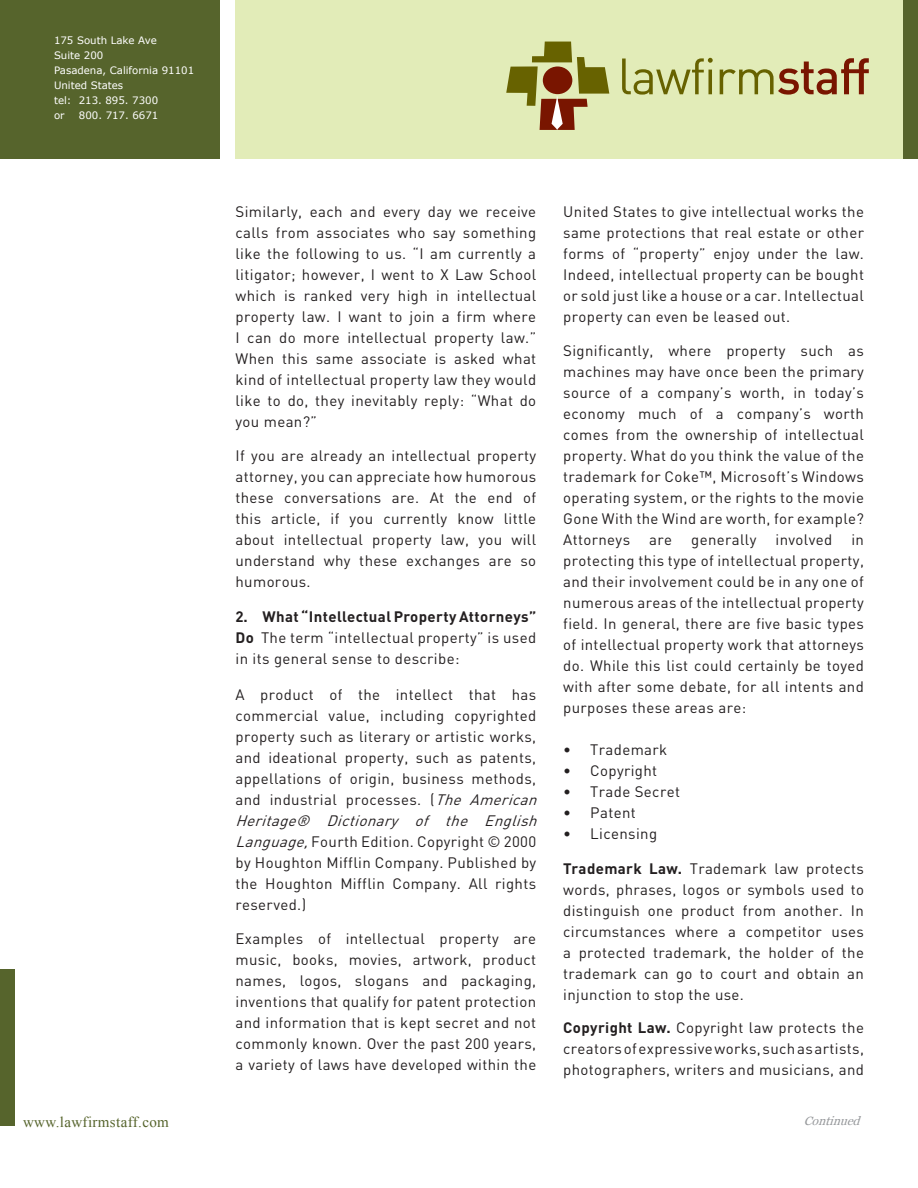
<style>
.page{position:relative;width:918px;height:1188px;background:#fff}
.page>*{position:absolute;margin:0;border:0;box-sizing:border-box;transform-origin:0 0}
.body_text{font:15px/21px "DIN";letter-spacing:.025em;color:#231f20;text-align:justify}
.t1{font:15px "Times New Roman";letter-spacing:.025em;color:#56642c}
.t2{font:700 15px "DIN";color:#231f20}
.t3{font:italic 12px "Georgia";color:#97999c}
.t4{font:10.2px/15px "Verdana";color:#fff}
.s1{font-weight:700}
.s2{font-style:italic}
</style>
<div class="page">
<div style="left:0;top:0;width:220px;height:159px;background:#56642c"></div>
<div style="left:236px;top:0;width:667px;height:159px;background:#e2ecb8"></div>
<div style="left:903px;top:0;width:15px;height:159px;background:#56642c"></div>
<svg style="left:506px;top:42px;width:103px;height:88px"></svg>
<svg style="left:622px;top:58px;width:91px;height:37px"></svg>
<svg style="left:720px;top:58px;width:149px;height:37px"></svg>
<div style="left:0;top:969px;width:15px;height:157px;background:#56642c"></div>
<p class="t4" style="left:54px;top:32px;width:142px">175 South Lake Ave<br>Suite 200<br>Pasadena, California 91101<br>United States<br>tel: 213. 895. 7300<br>or</p>
<p class="t4" style="left:79px;top:107px;width:81px">800. 717. 6671</p>
<p class="body_text" style="left:236px;top:201px;width:302px">Similarly, each and every day we receive calls from associates who say something like the following to us. “I am currently a litigator; however, I went to X Law School which is ranked very high in intellectual property law. I want to join a firm where I can do more intellectual property law.” When this same associate is asked what kind of intellectual property law they would like to do, they inevitably reply: “What do you mean?”</p>
<p class="body_text" style="left:236px;top:445px;width:302px">If you are already an intellectual property attorney, you can appreciate how humorous these conversations are. At the end of this article, if you currently know little about intellectual property law, you will understand why these exchanges are so humorous.</p>
<p class="body_text" style="left:236px;top:606px;width:302px;text-indent:27px"><span class="s1">What “Intellectual Property Attorneys” Do</span> The term “intellectual property” is used in its general sense to describe:</p>
<p class="body_text" style="left:236px;top:684px;width:308px;text-align:left">A product of the intellect that has commercial value, including copyrighted property such as literary or artistic works, and ideational property, such as patents, appellations of origin, business methods, and industrial processes. (<span class="s2">The American Heritage® Dictionary of the English Language,</span>Fourth Edition. Copyright © 2000 by Houghton Mifflin Company. Published by the Houghton Mifflin Company. All rights reserved.)</p>
<p class="body_text" style="left:236px;top:928px;width:302px">Examples of intellectual property are music, books, movies, artwork, product names, logos, slogans and packaging, inventions that qualify for patent protection and information that is kept secret and not commonly known. Over the past 200 years, a variety of laws have developed within the</p>
<p class="t2" style="left:236px;top:607px;width:14px">2.</p>
<p class="body_text" style="left:563px;top:201px;width:302px">United States to give intellectual works the same protections that real estate or other forms of “property” enjoy under the law.<br>Indeed, intellectual property can be bought or sold just like a house or a car. Intellectual property can even be leased out.</p>
<p class="body_text" style="left:563px;top:340px;width:302px">Significantly, where property such as machines may have once been the primary source of a company’s worth, in today’s economy much of a company’s worth comes from the ownership of intellectual property. What do you think the value of the trademark for Coke™, Microsoft’s Windows operating system, or the rights to the movie Gone With the Wind are worth, for example?<br>Attorneys</p>
<p class="body_text" style="left:563px;top:529px;width:302px;text-indent:288px">in protecting this type of intellectual property, and their involvement could be in any one of numerous areas of the intellectual property field. In general, there are five basic types of intellectual property work that attorneys do. While this list could certainly be toyed with after some debate, for all intents and purposes these areas are:</p>
<p class="body_text" style="left:590px;top:739px;width:78px">Trademark</p>
<p class="body_text" style="left:590px;top:760px;width:69px">Copyright</p>
<p class="body_text" style="left:590px;top:781px;width:91px">Trade Secret</p>
<p class="body_text" style="left:590px;top:802px;width:47px">Patent</p>
<p class="body_text" style="left:590px;top:823px;width:68px">Licensing</p>
<p class="body_text" style="left:563px;top:858px;width:302px"><span class="s1">Trademark Law.</span> Trademark law protects words, phrases, logos or symbols used to distinguish one product from another. In circumstances where a competitor uses a protected trademark, the holder of the trademark can go to court and obtain an injunction to stop the use.</p>
<p class="body_text" style="left:563px;top:1017px;width:302px"><span class="s1">Copyright Law.</span> Copyright law protects the creators of expressive works, such as artists, photographers, writers and musicians, and</p>
<p class="body_text" style="left:649px;top:529px;width:24px">are</p>
<p class="body_text" style="left:691px;top:529px;width:67px">generally</p>
<p class="body_text" style="left:776px;top:529px;width:58px">involved</p>
<p class="body_text" style="left:563px;top:739px;width:9px">• • • • •</p>
<p class="t1" style="left:23px;top:1111px;width:147px">www.lawfirmstaff.com</p>
<p class="t3" style="left:804px;top:1114px;width:61px">Continued</p>
</div>
